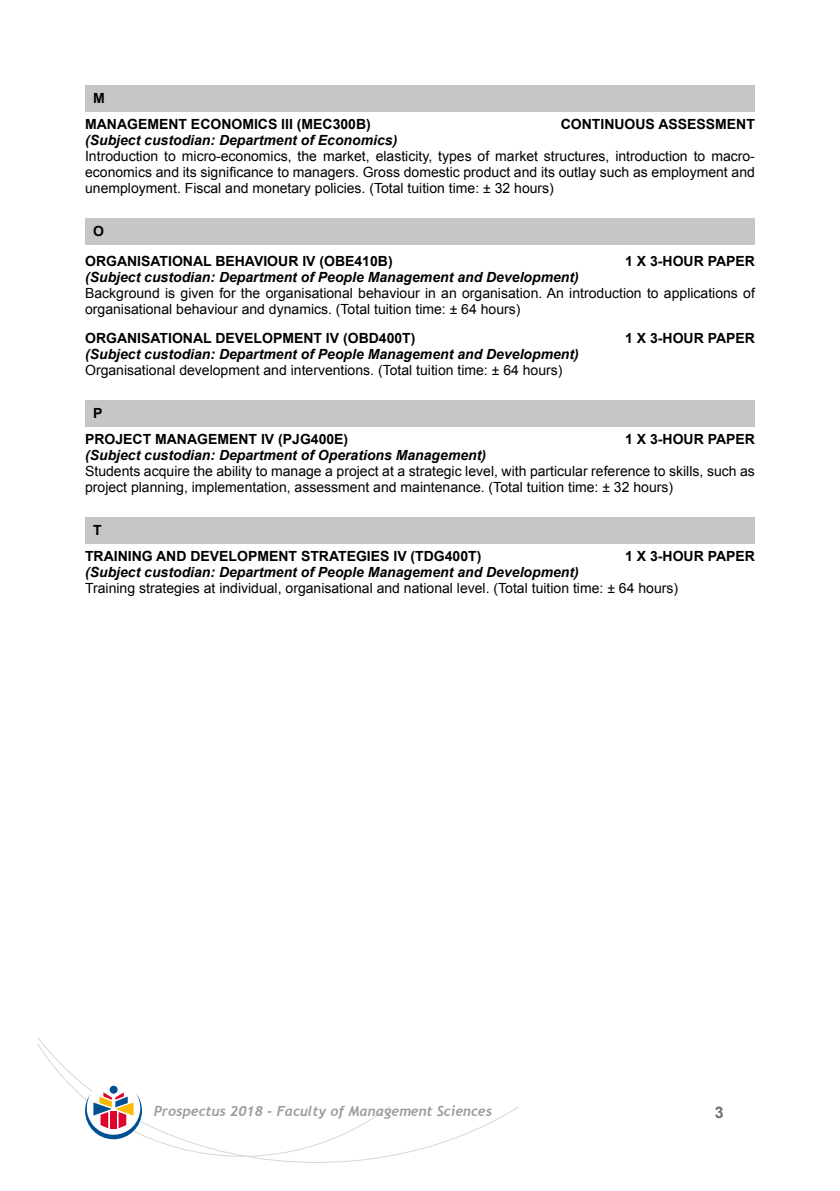
<style>
.page{position:relative;width:840px;height:1191px;background:#fff}
.page>*{position:absolute;margin:0;border:0;box-sizing:border-box;transform-origin:0 0}
.t1{font:700 16px "Arial";color:#706f6f}
.t2{font:14px/16px "Arial";color:#000}
.t3{font:italic 700 14px "Arial";color:#000}
.t4{font:700 14px/26px "Arial";color:#000}
.t5{font:italic 700 14px "Trebuchet";color:#9d9d9c}
</style>
<div class="page">
<svg style="left:37px;top:1037px;width:482px;height:125px"></svg>
<svg style="left:37px;top:1043px;width:353px;height:113px"></svg>
<div style="left:85px;top:85px;width:669px;height:26px;background:#c6c6c6"></div>
<div style="left:85px;top:218px;width:669px;height:26px;background:#c6c6c6"></div>
<div style="left:85px;top:400px;width:669px;height:26px;background:#c6c6c6"></div>
<div style="left:85px;top:517px;width:669px;height:26px;background:#c6c6c6"></div>
<p class="t4" style="left:85px;top:85px;width:287px;text-indent:8px">M<br>MANAGEMENT ECONOMICS III (MEC300B)</p>
<p class="t4" style="left:560px;top:111px;width:195px">CONTINUOUS ASSESSMENT</p>
<p class="t3" style="left:85px;top:131px;width:313px">(Subject custodian: Department of Economics)</p>
<p class="t2" style="left:85px;top:148px;width:671px;text-align:justify">Introduction to micro-economics, the market, elasticity, types of market structures, introduction to macro&shy;economics and its significance to managers. Gross domestic product and its outlay such as employment and unemployment. Fiscal and monetary policies. (Total tuition time: ± 32 hours)</p>
<p class="t4" style="left:85px;top:216px;width:309px;line-height:30px;text-indent:8px">O<br>ORGANISATIONAL BEHAVIOUR IV (OBE410B)</p>
<p class="t4" style="left:624px;top:248px;width:131px">1 X 3-HOUR PAPER</p>
<p class="t3" style="left:85px;top:268px;width:495px">(Subject custodian: Department of People Management and Development)</p>
<p class="t2" style="left:85px;top:285px;width:671px">Background is given for the organisational behaviour in an organisation. An introduction to applications of organisational behaviour and dynamics. (Total tuition time: ± 64 hours)</p>
<p class="t4" style="left:85px;top:325px;width:332px">ORGANISATIONAL DEVELOPMENT IV (OBD400T)</p>
<p class="t4" style="left:624px;top:325px;width:131px">1 X 3-HOUR PAPER</p>
<p class="t3" style="left:85px;top:345px;width:495px">(Subject custodian: Department of People Management and Development)</p>
<p class="t2" style="left:85px;top:362px;width:478px">Organisational development and interventions. (Total tuition time: ± 64 hours)</p>
<p class="t4" style="left:85px;top:400px;width:264px;text-indent:8px">P<br>PROJECT MANAGEMENT IV (PJG400E)</p>
<p class="t4" style="left:624px;top:426px;width:131px">1 X 3-HOUR PAPER</p>
<p class="t3" style="left:85px;top:446px;width:402px">(Subject custodian: Department of Operations Management)</p>
<p class="t2" style="left:85px;top:463px;width:671px">Students acquire the ability to manage a project at a strategic level, with particular reference to skills, such as project planning, implementation, assessment and maintenance. (Total tuition time: ± 32 hours)</p>
<p class="t4" style="left:85px;top:517px;width:397px;text-indent:8px">T<br>TRAINING AND DEVELOPMENT STRATEGIES IV (TDG400T)</p>
<p class="t4" style="left:624px;top:543px;width:131px">1 X 3-HOUR PAPER</p>
<p class="t3" style="left:85px;top:563px;width:495px">(Subject custodian: Department of People Management and Development)</p>
<p class="t2" style="left:85px;top:580px;width:594px">Training strategies at individual, organisational and national level. (Total tuition time: ± 64 hours)</p>
<p class="t5" style="left:154px;top:1102px;width:340px">Prospectus 2018 - Faculty of Management Sciences</p>
<p class="t1" style="left:714px;top:1100px;width:10px">3</p>
</div>
